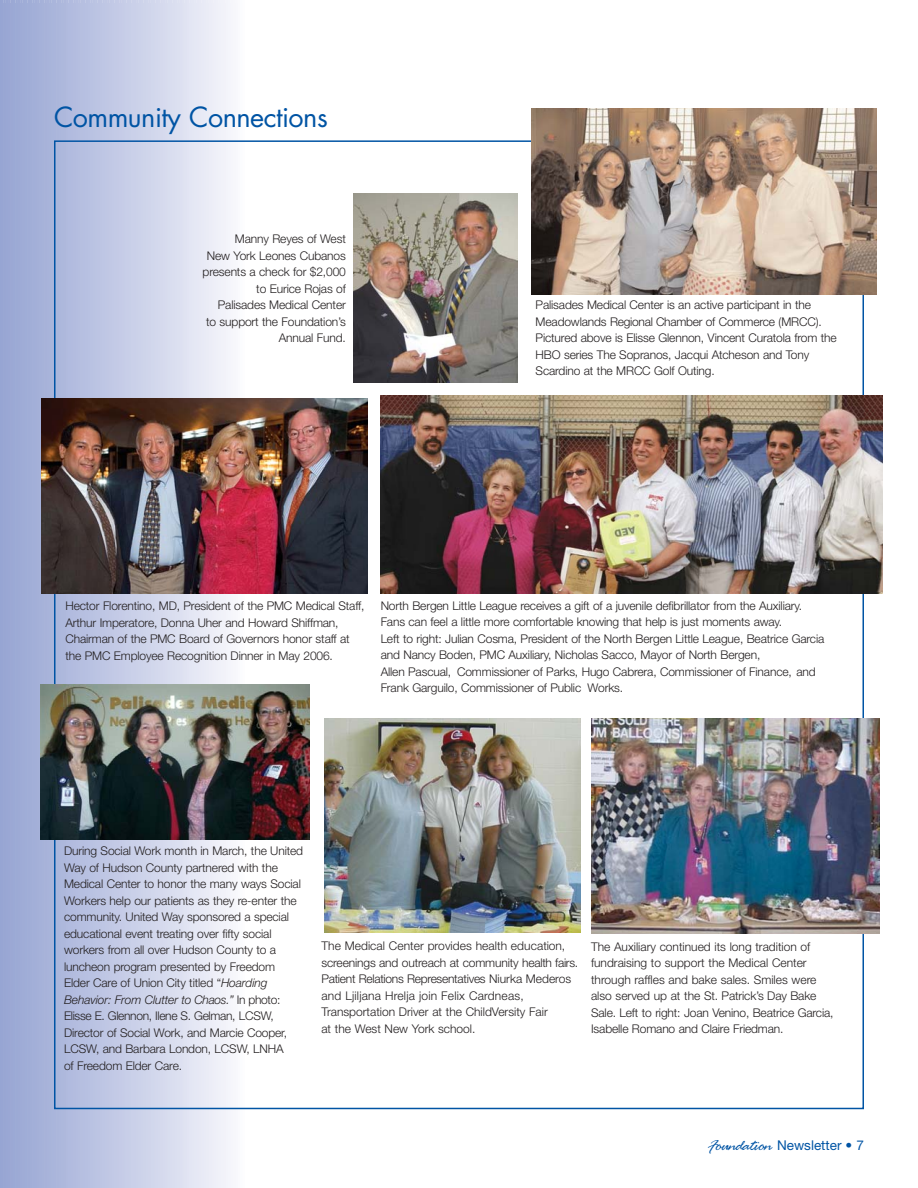
<style>
.page{position:relative;width:918px;height:1188px;background:#fff}
.page>*{position:absolute;margin:0;border:0;box-sizing:border-box;transform-origin:0 0}
.t1{font:27px "Futura";letter-spacing:-.02em;color:#0054a4}
.t2{font:13.5px "Helvetica Neue";color:#0054a4}
.t3{font:300 12px/16.5px "Helvetica Neue";letter-spacing:-.01em;color:#231f20}
.s1{font-style:italic}
.s2{font-family:"Brauer Script Revised";font-size:15px}
</style>
<div class="page">
<div style="left:0;top:0;width:5px;height:1188px;background:#97a5d3"></div>
<div style="left:4px;top:0;width:6px;height:1188px;background:#99a7d4"></div>
<div style="left:9px;top:0;width:6px;height:1188px;background:#9ba8d4"></div>
<div style="left:14px;top:0;width:6px;height:1188px;background:#9caad5"></div>
<div style="left:19px;top:0;width:5px;height:1188px;background:#9eabd6"></div>
<div style="left:23px;top:0;width:6px;height:1188px;background:#9fadd7"></div>
<div style="left:28px;top:0;width:6px;height:1188px;background:#a1aed7"></div>
<div style="left:33px;top:0;width:6px;height:1188px;background:#a3afd8"></div>
<div style="left:38px;top:0;width:6px;height:1188px;background:#a5b1d9"></div>
<div style="left:43px;top:0;width:6px;height:1188px;background:#a7b2d9"></div>
<div style="left:48px;top:0;width:5px;height:1188px;background:#a8b4da"></div>
<svg style="left:52px;top:0;width:6px;height:1188px;fill:#a9b5db"></svg>
<div style="left:57px;top:0;width:6px;height:1188px;background:#acb7dc"></div>
<div style="left:62px;top:0;width:6px;height:1188px;background:#aeb8dc"></div>
<div style="left:67px;top:0;width:6px;height:1188px;background:#b1bbdf"></div>
<div style="left:72px;top:0;width:6px;height:1188px;background:#b3bcdf"></div>
<div style="left:77px;top:0;width:5px;height:1188px;background:#b5bee0"></div>
<div style="left:81px;top:0;width:6px;height:1188px;background:#b6bfe1"></div>
<div style="left:86px;top:0;width:6px;height:1188px;background:#b8c1e2"></div>
<div style="left:91px;top:0;width:6px;height:1188px;background:#bac3e2"></div>
<div style="left:96px;top:0;width:6px;height:1188px;background:#bcc4e3"></div>
<div style="left:101px;top:0;width:6px;height:1188px;background:#bec6e4"></div>
<div style="left:106px;top:0;width:5px;height:1188px;background:#c0c7e4"></div>
<div style="left:110px;top:0;width:6px;height:1188px;background:#c2c9e6"></div>
<div style="left:115px;top:0;width:6px;height:1188px;background:#c4cae6"></div>
<div style="left:120px;top:0;width:6px;height:1188px;background:#c6cce7"></div>
<div style="left:125px;top:0;width:6px;height:1188px;background:#c8cee8"></div>
<div style="left:130px;top:0;width:6px;height:1188px;background:#cad0e9"></div>
<div style="left:135px;top:0;width:5px;height:1188px;background:#cbd1e9"></div>
<div style="left:139px;top:0;width:6px;height:1188px;background:#cdd3ea"></div>
<div style="left:144px;top:0;width:6px;height:1188px;background:#cfd5eb"></div>
<div style="left:149px;top:0;width:6px;height:1188px;background:#d1d7ec"></div>
<div style="left:154px;top:0;width:6px;height:1188px;background:#d3d8ed"></div>
<div style="left:159px;top:0;width:6px;height:1188px;background:#d5d9ed"></div>
<div style="left:164px;top:0;width:5px;height:1188px;background:#d7dbee"></div>
<div style="left:168px;top:0;width:6px;height:1188px;background:#d9ddef"></div>
<div style="left:173px;top:0;width:6px;height:1188px;background:#dbdff0"></div>
<div style="left:178px;top:0;width:6px;height:1188px;background:#dde0f1"></div>
<div style="left:183px;top:0;width:6px;height:1188px;background:#e0e3f2"></div>
<div style="left:188px;top:0;width:6px;height:1188px;background:#e3e6f4"></div>
<div style="left:192px;top:0;width:6px;height:1188px;background:#e5e8f5"></div>
<div style="left:197px;top:0;width:6px;height:1188px;background:#e7e9f5"></div>
<div style="left:202px;top:0;width:6px;height:1188px;background:#e9ebf6"></div>
<div style="left:207px;top:0;width:6px;height:1188px;background:#ecedf7"></div>
<div style="left:212px;top:0;width:6px;height:1188px;background:#eeeff8"></div>
<div style="left:217px;top:0;width:6px;height:1188px;background:#f0f1f9"></div>
<div style="left:221px;top:0;width:6px;height:1188px;background:#f2f2f9"></div>
<div style="left:226px;top:0;width:6px;height:1188px;background:#f4f5fb"></div>
<div style="left:231px;top:0;width:6px;height:1188px;background:#f7f7fb"></div>
<div style="left:236px;top:0;width:6px;height:1188px;background:#fafafd"></div>
<img style="left:40px;top:685px;width:269px;height:154px">
<img style="left:353px;top:194px;width:164px;height:189px">
<img style="left:532px;top:108px;width:345px;height:186px">
<img style="left:380px;top:396px;width:502px;height:197px">
<img style="left:592px;top:718px;width:287px;height:216px">
<img style="left:41px;top:398px;width:327px;height:195px">
<img style="left:324px;top:718px;width:257px;height:215px">
<p class="t1" style="left:54px;top:104px;width:275px">Community Connections</p>
<p class="t3" style="left:203px;top:232px;width:145px;text-align:right">Manny Reyes of West<br>New York Leones Cubanos presents a check for $2,000 to Eurice Rojas of<br>Palisades Medical Center<br>to support the Foundation’s<br>Annual Fund.</p>
<p class="t3" style="left:536px;top:298px;width:303px">Palisades Medical Center is an active participant in the Meadowlands Regional Chamber of Commerce (MRCC).<br>Pictured above is Elisse Glennon, Vincent Curatola from the HBO series The Sopranos, Jacqui Atcheson and Tony Scardino at the MRCC Golf Outing.</p>
<p class="t3" style="left:65px;top:599px;width:301px">Hector Florentino, MD, President of the PMC Medical Staff, Arthur Imperatore, Donna Uher and Howard Shiffman, Chairman of the PMC Board of Governors honor staff at the PMC Employee Recognition Dinner in May 2006.</p>
<p class="t3" style="left:381px;top:599px;width:445px">North Bergen Little League receives a gift of a juvenile defibrillator from the Auxiliary.<br>Fans can feel a little more comfortable knowing that help is just moments away.<br>Left to right: Julian Cosma, President of the North Bergen Little League, Beatrice Garcia and Nancy Boden, PMC Auxiliary, Nicholas Sacco, Mayor of North Bergen,<br>Allen Pascual, Commissioner of Parks, Hugo Cabrera, Commissioner of Finance, and Frank Garguilo, Commissioner of Public Works.</p>
<p class="t3" style="left:64px;top:844px;width:241px">During Social Work month in March, the United Way of Hudson County partnered with the Medical Center to honor the many ways Social Workers help our patients as they re-enter the community. United Way sponsored a special educational event treating over fifty social workers from all over Hudson County to a luncheon program presented by Freedom Elder Care of Union City titled “<span class="s1">Hoarding Behavior: From Clutter to Chaos.”</span> In photo:<br>Elisse E. Glennon, Ilene S. Gelman, LCSW, Director of Social Work, and Marcie Cooper, LCSW, and Barbara London, LCSW, LNHA<br>of Freedom Elder Care.</p>
<p class="t3" style="left:321px;top:939px;width:258px">The Medical Center provides health education, screenings and outreach at community health fairs.<br>Patient Relations Representatives Niurka Mederos and Ljiljana Hrelja join Felix Cardneas, Transportation Driver at the ChildVersity Fair<br>at the West New York school.</p>
<p class="t3" style="left:591px;top:939px;width:244px">The Auxiliary continued its long tradition of fundraising to support the Medical Center through raffles and bake sales. Smiles were also served up at the St. Patrick’s Day Bake Sale. Left to right: Joan Venino, Beatrice Garcia, Isabelle Romano and Claire Friedman.</p>
<p class="t2" style="left:710px;top:1140px;width:156px"><span class="s2">Foundation</span> Newsletter • 7</p>
</div>
